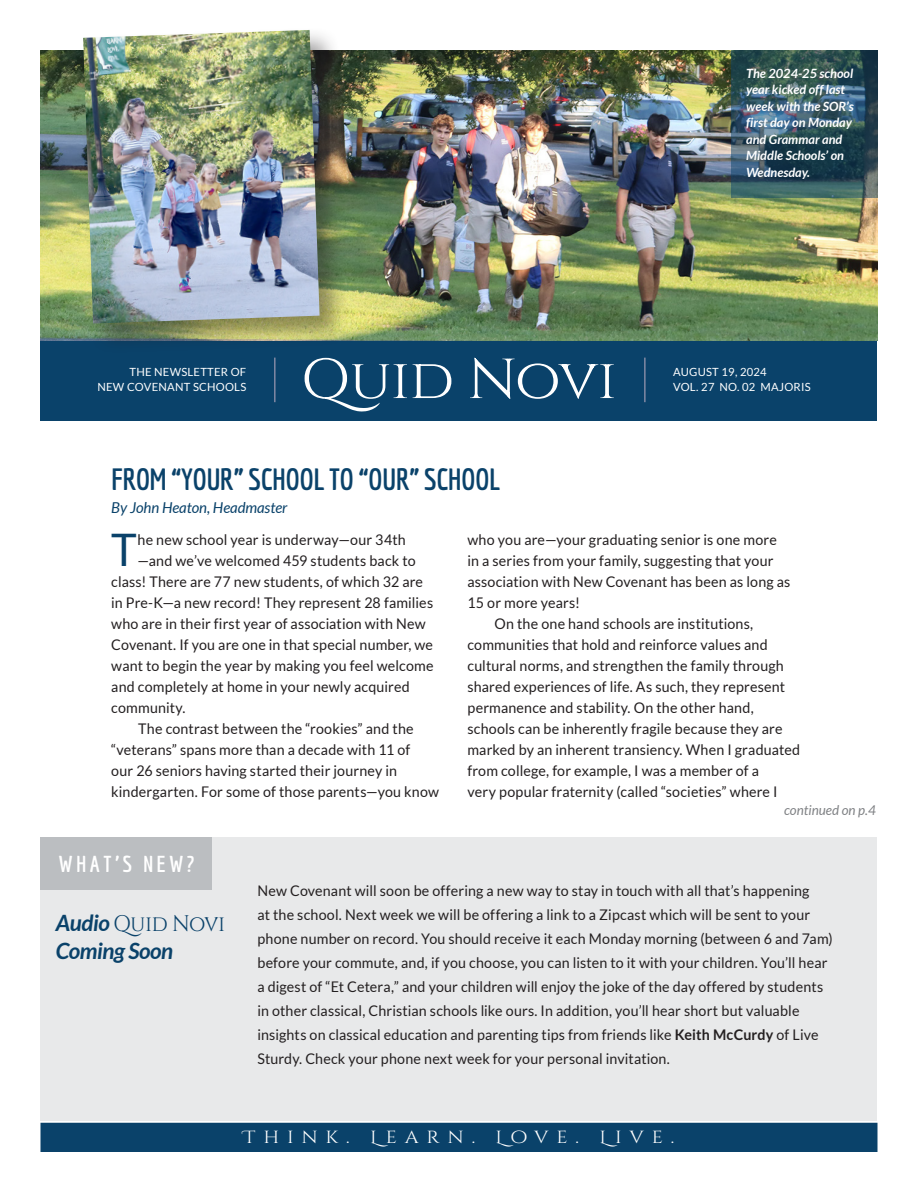
<style>
.page{position:relative;width:918px;height:1188px;background:#fff}
.page>*{position:absolute;margin:0;border:0;box-sizing:border-box;transform-origin:0 0}
.t1{font:56.25px "Cinzel";letter-spacing:-.015em;color:#fff;scale:1.05 1}
.QN_Body_Text_--_Main_Article_1st_Para{font:44.85px "Lato";color:#0a426a}
.QN_Article_Title_--_Economica_Bold{font:700 30px "Economica";letter-spacing:-.02em;color:#0a426a}
.QN_What_s_New_--_Title{font:italic 700 22.5px/28.5px "Lato";letter-spacing:-.02em;color:#0a426a}
.QN_What_s_New_--_Heading{font:700 22.5px "Economica";letter-spacing:.15em;color:#fff}
.t2{font:17.55px "Cinzel Decorative";letter-spacing:.4em;color:#fff;scale:1.11 1}
.QN_Byline{font:italic 15px "Lato";letter-spacing:-.005em;color:#0a426a}
.QN_Body_Text_--_Main_Article{font:14.7px/21px "Lato";letter-spacing:.01em;color:#231f20}
.QN_Body_Text{font:14.7px/24px "Lato";letter-spacing:.01em;color:#231f20}
.QN_Body_Text_--_Main_Article_1st_Para-2{font:14.7px "Lato";letter-spacing:.01em;color:#231f20}
.QN_Continued--Gray{font:italic 13.5px "Lato";color:#808285}
.QN_Caption--White{font:italic 700 12.75px/16.5px "Lato";color:#fff}
.QN_Title_Deck_--_Date_Issue{font:11.25px/15px "Lato";letter-spacing:.02em;color:#fff;text-align:right}
.s1{font-family:"Cinzel";font-weight:400;font-style:normal}
.s2{font-weight:700}
</style>
<div class="page">
<div style="left:40px;top:340px;width:838px;height:80px;background:#0a426a"></div>
<div style="left:42px;top:1124px;width:834px;height:26px;background:#0a426a"></div>
<div style="left:40px;top:1123px;width:838px;height:29px;border:3px solid #0a426a"></div>
<div style="left:40px;top:837px;width:838px;height:283px;background:#e8e9ea"></div>
<img style="left:40px;top:50px;width:838px;height:290px">
<div style="left:79px;top:26px;width:271px;height:328px;background:#231f20;opacity:.45"></div>
<img style="left:83px;top:30px;width:237px;height:294px">
<hr style="left:274px;top:358px;width:2px;height:44px;background:#8189a4">
<hr style="left:644px;top:358px;width:2px;height:44px;background:#8189a4">
<svg style="left:731px;top:50px;width:147px;height:148px;background:#32535e"></svg>
<div style="left:40px;top:837px;width:172px;height:53px;background:#bbbec1"></div>
<p class="QN_Caption--White" style="left:746px;top:65px;width:109px">The 2024-25 school year kicked off last week with the SOR’s first day on Monday and Grammar and<br>Middle Schools’ on<br>Wednesday.</p>
<h1 class="t1" style="left:301px;top:343px;width:302px">Quid Novi</h1>
<p class="QN_Title_Deck_--_Date_Issue" style="left:97px;top:364px;width:150px">THE NEWSLETTER OF<br>NEW COVENANT SCHOOLS</p>
<p class="QN_Title_Deck_--_Date_Issue" style="left:673px;top:364px;width:95px">AUGUST 19, 2024</p>
<p class="QN_Title_Deck_--_Date_Issue" style="left:673px;top:379px;width:139px">VOL. 27 NO. 02 MAJORIS</p>
<p class="QN_Article_Title_--_Economica_Bold" style="left:111px;top:462px;width:391px">FROM “YOUR” SCHOOL TO “OUR” SCHOOL</p>
<p class="QN_Byline" style="left:111px;top:499px;width:178px">By John Heaton, Headmaster</p>
<p class="QN_Body_Text_--_Main_Article_1st_Para" style="left:111px;top:525px;width:27px">T</p>
<p class="QN_Body_Text_--_Main_Article_1st_Para-2" style="left:137px;top:532px;width:270px">he new school year is underway—our 34th</p>
<p class="QN_Body_Text_--_Main_Article" style="left:467px;top:529px;width:324px">who you are—your graduating senior is one more in a series from your family, suggesting that your association with New Covenant has been as long as 15 or more years!</p>
<p class="QN_Body_Text_--_Main_Article" style="left:467px;top:613px;width:334px;text-indent:27px">On the one hand schools are institutions, communities that hold and reinforce values and cultural norms, and strengthen the family through shared experiences of life. As such, they represent permanence and stability. On the other hand, schools can be inherently fragile because they are marked by an inherent transiency. When I graduated from college, for example, I was a member of a<br>very popular fraternity (called “societies” where I</p>
<p class="QN_Body_Text_--_Main_Article_1st_Para-2" style="left:137px;top:553px;width:280px">—and we’ve welcomed 459 students back to</p>
<p class="QN_Body_Text_--_Main_Article_1st_Para-2" style="left:111px;top:574px;width:313px">class! There are 77 new students, of which 32 are</p>
<p class="QN_Body_Text_--_Main_Article_1st_Para-2" style="left:111px;top:595px;width:323px">in Pre-K—a new record! They represent 28 families</p>
<p class="QN_Body_Text_--_Main_Article_1st_Para-2" style="left:111px;top:616px;width:316px">who are in their first year of association with New</p>
<p class="QN_Body_Text_--_Main_Article_1st_Para-2" style="left:111px;top:637px;width:323px">Covenant. If you are one in that special number, we</p>
<p class="QN_Body_Text_--_Main_Article_1st_Para-2" style="left:111px;top:658px;width:324px">want to begin the year by making you feel welcome</p>
<p class="QN_Body_Text_--_Main_Article_1st_Para-2" style="left:111px;top:679px;width:300px">and completely at home in your newly acquired</p>
<p class="QN_Body_Text_--_Main_Article_1st_Para-2" style="left:111px;top:700px;width:76px">community.</p>
<p class="QN_Body_Text_--_Main_Article" style="left:111px;top:718px;width:329px;text-indent:27px">The contrast between the “rookies” and the “veterans” spans more than a decade with 11 of<br>our 26 seniors having started their journey in kindergarten. For some of those parents—you know</p>
<p class="QN_What_s_New_--_Heading" style="left:58px;top:851px;width:138px">WHAT’S NEW?</p>
<p class="QN_What_s_New_--_Title" style="left:56px;top:909px;width:171px">Audio <span class="s1">Quid Novi<br></span>Coming Soon</p>
<p class="QN_Continued--Gray" style="left:784px;top:803px;width:93px">continued on p.4</p>
<p class="QN_Body_Text" style="left:257px;top:879px;width:577px">New Covenant will soon be offering a new way to stay in touch with all that’s happening<br>at the school. Next week we will be offering a link to a Zipcast which will be sent to your phone number on record. You should receive it each Monday morning (between 6 and 7am) before your commute, and, if you choose, you can listen to it with your children. You’ll hear a digest of “Et Cetera,” and your children will enjoy the joke of the day offered by students in other classical, Christian schools like ours. In addition, you’ll hear short but valuable insights on classical education and parenting tips from friends like <span class="s2">Keith McCurdy</span> of Live Sturdy. Check your phone next week for your personal invitation.</p>
<p class="t2" style="left:244px;top:1127px;width:390px">Think. Learn. Love. Live.</p>
</div>
